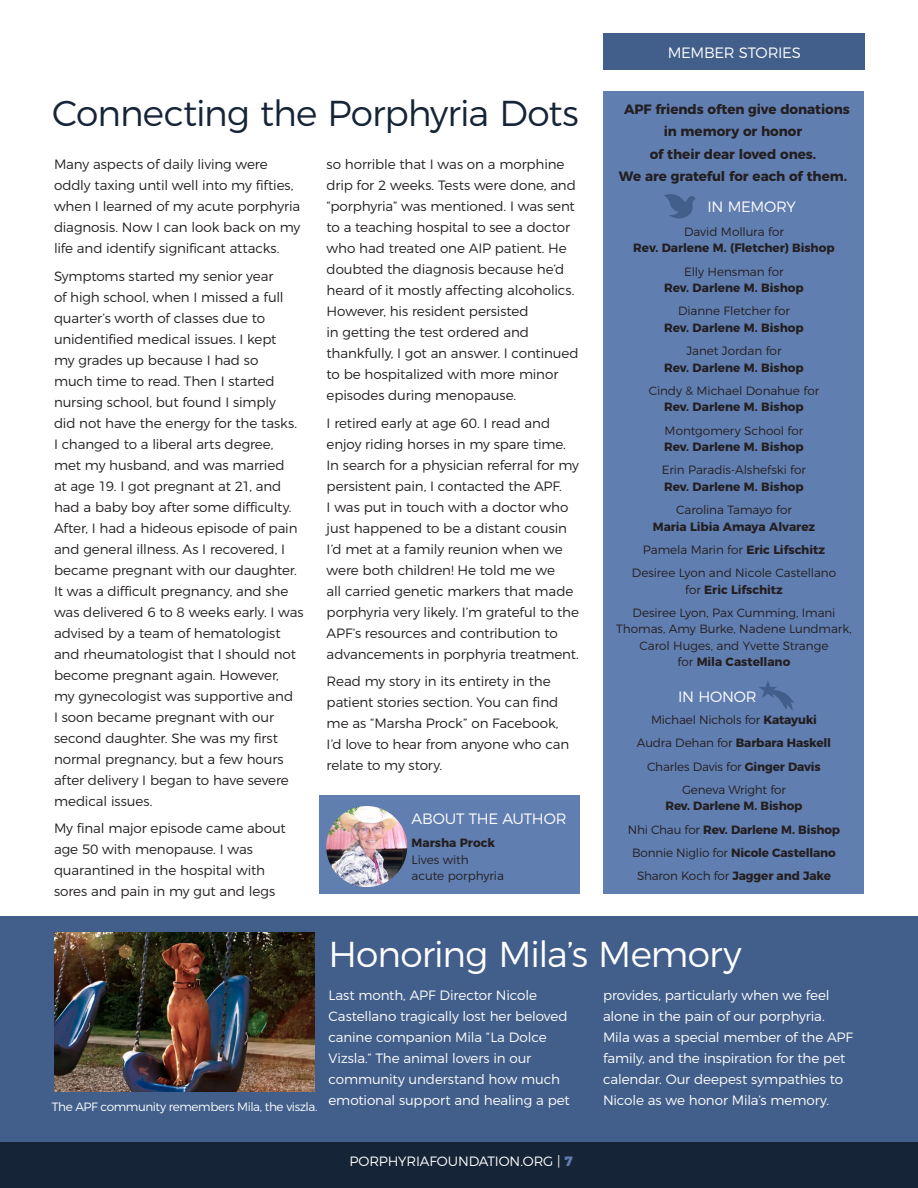
<style>
.page{position:relative;width:918px;height:1188px;background:#fff}
.page>*{position:absolute;margin:0;border:0;box-sizing:border-box;transform-origin:0 0}
.Headline{font:300 36px "Montserrat";letter-spacing:-.025em;color:#152436}
.Headline-2{font:300 36px "Montserrat";letter-spacing:-.025em;color:#fff}
.Page_Title{font:300 15px "Montserrat";letter-spacing:-.015em;color:#fff}
.Copy{font:300 13.5px/21px "Montserrat";letter-spacing:-.01em;color:#231f20}
.Copy-2{font:300 13.5px/21px "Montserrat";letter-spacing:-.01em;color:#fff}
.Copy-3{font:700 13.5px/22.5px "Montserrat";letter-spacing:-.005em;color:#231f20;text-align:center}
.t1{font:300 12px/16.5px "Montserrat";letter-spacing:-.005em;color:#231f20}
.t2{font:700 12px/16.5px "Montserrat";letter-spacing:-.005em;color:#231f20;text-align:center}
.t3{font:300 12px "Montserrat";letter-spacing:-.035em;color:#fff}
.s1{font-weight:700}
.s2{font-weight:300}
.s3{font-weight:800;color:#617eb1}
</style>
<div class="page">
<div style="left:604px;top:33px;width:261px;height:37px;background:#425f8b"></div>
<div style="left:0;top:1142px;width:918px;height:46px;background:#152436"></div>
<div style="left:319px;top:795px;width:261px;height:99px;background:#617eb1"></div>
<div style="left:0;top:916px;width:918px;height:226px;background:#425f8b"></div>
<div style="left:603px;top:92px;width:261px;height:802px;background:#617eb1"></div>
<svg style="left:664px;top:194px;width:32px;height:25px"></svg>
<svg style="left:759px;top:681px;width:35px;height:29px"></svg>
<img style="left:326px;top:806px;width:81px;height:81px;border-radius:40px">
<img style="left:54px;top:932px;width:261px;height:160px">
<p class="Headline" style="left:52px;top:85px;width:528px">Connecting the Porphyria Dots</p>
<p class="Copy" style="left:54px;top:152px;width:248px">Many aspects of daily living were oddly taxing until well into my fifties, when I learned of my acute porphyria diagnosis. Now I can look back on my life and identify significant attacks.</p>
<p class="Copy" style="left:54px;top:264px;width:251px">Symptoms started my senior year<br>of high school, when I missed a full quarter’s worth of classes due to unidentified medical issues. I kept<br>my grades up because I had so<br>much time to read. Then I started nursing school, but found I simply<br>did not have the energy for the tasks.<br>I changed to a liberal arts degree, met my husband, and was married<br>at age 19. I got pregnant at 21, and had a baby boy after some difficulty.<br>After, I had a hideous episode of pain and general illness. As I recovered, I became pregnant with our daughter.<br>It was a difficult pregnancy, and she was delivered 6 to 8 weeks early. I was advised by a team of hematologist and rheumatologist that I should not become pregnant again. However,<br>my gynecologist was supportive and<br>I soon became pregnant with our second daughter. She was my first normal pregnancy, but a few hours after delivery I began to have severe medical issues.</p>
<p class="Copy" style="left:54px;top:817px;width:233px">My final major episode came about age 50 with menopause. I was quarantined in the hospital with sores and pain in my gut and legs</p>
<p class="Copy" style="left:327px;top:152px;width:254px">so horrible that I was on a morphine drip for 2 weeks. Tests were done, and “porphyria” was mentioned. I was sent to a teaching hospital to see a doctor who had treated one AIP patient. He doubted the diagnosis because he’d heard of it mostly affecting alcoholics.<br>However, his resident persisted<br>in getting the test ordered and thankfully, I got an answer. I continued to be hospitalized with more minor episodes during menopause.</p>
<p class="Copy" style="left:327px;top:411px;width:254px">I retired early at age 60. I read and enjoy riding horses in my spare time.<br>In search for a physician referral for my persistent pain, I contacted the APF.<br>I was put in touch with a doctor who just happened to be a distant cousin I’d met at a family reunion when we were both children! He told me we<br>all carried genetic markers that made porphyria very likely. I’m grateful to the APF’s resources and contribution to advancements in porphyria treatment.</p>
<p class="Copy" style="left:327px;top:670px;width:244px">Read my story in its entirety in the patient stories section. You can find me as “Marsha Prock” on Facebook,<br>I’d love to hear from anyone who can relate to my story.</p>
<p class="Page_Title" style="left:412px;top:807px;width:157px">ABOUT THE AUTHOR</p>
<p class="t1" style="left:412px;top:834px;width:94px"><span class="s1">Marsha Prock<br></span>Lives with acute porphyria</p>
<p class="Page_Title" style="left:668px;top:40px;width:135px">MEMBER STORIES</p>
<p class="Copy-3" style="left:619px;top:96px;width:232px">APF friends often give donations in memory or honor<br>of their dear loved ones.<br>We are grateful for each of them.</p>
<p class="Page_Title" style="left:708px;top:195px;width:90px">IN MEMORY</p>
<p class="t2" style="left:633px;top:223px;width:203px"><span class="s2">David Mollura for<br></span>Rev. Darlene M. (Fletcher) Bishop</p>
<p class="t2" style="left:664px;top:262px;width:141px"><span class="s2">Elly Hensman for<br></span>Rev. Darlene M. Bishop</p>
<p class="t2" style="left:664px;top:302px;width:141px"><span class="s2">Dianne Fletcher for<br></span>Rev. Darlene M. Bishop</p>
<p class="t2" style="left:664px;top:342px;width:141px"><span class="s2">Janet Jordan for<br></span>Rev. Darlene M. Bishop</p>
<p class="t1" style="left:649px;top:381px;width:172px;text-align:center">Cindy &amp; Michael Donahue for<br><span class="s1">Rev. Darlene M. Bishop</span></p>
<p class="t1" style="left:664px;top:421px;width:141px">Montgomery School for<br><span class="s1">Rev. Darlene M. Bishop</span></p>
<p class="t1" style="left:662px;top:461px;width:146px">Erin Paradis-Alshefski for<br><span class="s1">Rev. Darlene M. Bishop</span></p>
<p class="t2" style="left:653px;top:501px;width:164px"><span class="s2">Carolina Tamayo for<br></span>Maria Libia Amaya Alvarez</p>
<p class="t1" style="left:643px;top:540px;width:184px">Pamela Marin for <span class="s1">Eric Lifschitz</span></p>
<p class="t1" style="left:632px;top:564px;width:206px;text-align:center">Desiree Lyon and Nicole Castellano for <span class="s1">Eric Lifschitz</span></p>
<p class="t1" style="left:616px;top:603px;width:237px;text-align:center">Desiree Lyon, Pax Cumming, Imani<br>Thomas, Amy Burke, Nadene Lundmark,<br>Carol Huges, and Yvette Strange<br>for <span class="s1">Mila Castellano</span></p>
<p class="Page_Title" style="left:678px;top:685px;width:80px">IN HONOR</p>
<p class="t1" style="left:651px;top:711px;width:167px">Michael Nichols for <span class="s1">Katayuki</span></p>
<p class="t2" style="left:637px;top:734px;width:196px"><span class="s2">Audra Dehan for</span> Barbara Haskell</p>
<p class="t1" style="left:647px;top:757px;width:175px">Charles Davis for <span class="s1">Ginger Davis</span></p>
<p class="t2" style="left:666px;top:780px;width:138px"><span class="s2">Geneva Wright for<br></span>Rev. Darlene M. Bishop</p>
<p class="t2" style="left:628px;top:820px;width:214px"><span class="s2">Nhi Chau for</span> Rev. Darlene M. Bishop</p>
<p class="t2" style="left:632px;top:843px;width:205px"><span class="s2">Bonnie Niglio for</span> Nicole Castellano</p>
<p class="t1" style="left:637px;top:867px;width:195px">Sharon Koch for <span class="s1">Jagger and Jake</span></p>
<p class="t3" style="left:52px;top:1097px;width:267px">The APF community remembers Mila, the viszla.</p>
<p class="Headline-2" style="left:328px;top:926px;width:414px">Honoring Mila’s Memory</p>
<p class="Copy-2" style="left:328px;top:983px;width:243px">Last month, APF Director Nicole Castellano tragically lost her beloved canine companion Mila “La Dolce Vizsla.” The animal lovers in our community understand how much emotional support and healing a pet</p>
<p class="Copy-2" style="left:603px;top:983px;width:252px">provides, particularly when we feel alone in the pain of our porphyria.<br>Mila was a special member of the APF family, and the inspiration for the pet calendar. Our deepest sympathies to Nicole as we honor Mila’s memory.</p>
<p class="Copy-2" style="left:349px;top:1149px;width:225px">PORPHYRIAFOUNDATION.ORG | <span class="s3">7</span></p>
</div>
